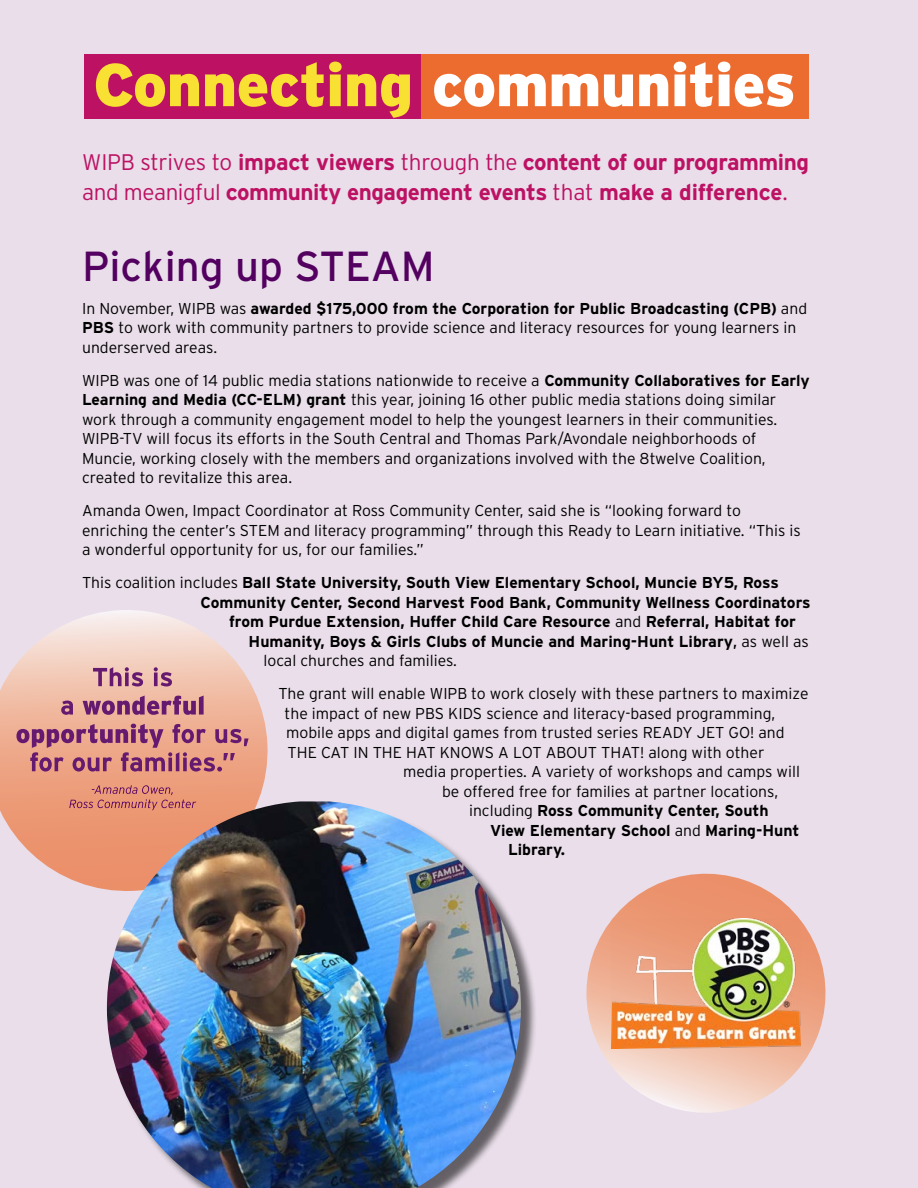
<style>
.page{position:relative;width:918px;height:1188px;background:#e9deea}
.page>*{position:absolute;margin:0;border:0;box-sizing:border-box;transform-origin:0 0}
.t1{font:900 60.3px "PBS Explorer";letter-spacing:-.01em;color:#fff}
.t2{font:42px "PBS Explorer";color:#540060}
.t3{font:700 22.5px/30px "PBS Explorer";letter-spacing:-.02em;color:#bd1163}
.t4{font:300 15.75px/19.5px "PBS Explorer";color:#000}
.t5{font:700 15.75px "PBS Explorer";color:#000}
.s1{color:#f9e133}
.s2{font-weight:300}
.s3{font-weight:700}
.s4{font-weight:400}
</style>
<div class="page">
<div style="left:84px;top:54px;width:338px;height:64px;background:#bd1163"></div>
<div style="left:421px;top:54px;width:388px;height:65px;background:#ec6c2f"></div>
<svg style="left:0;top:610px;width:268px;height:280px"></svg>
<svg style="left:586px;top:873px;width:240px;height:240px"></svg>
<div style="left:109px;top:803px;width:428px;height:385px;background:#000;opacity:.57"></div>
<img style="left:107px;top:801px;width:414px;height:387px">
<img style="left:611px;top:919px;width:190px;height:129px">
<svg style="left:69px;top:785px;width:127px;height:25px;background:#d78573"></svg>
<svg style="left:16px;top:724px;width:233px;height:48px;background:#c57e82"></svg>
<svg style="left:61px;top:696px;width:143px;height:19px;background:#b0708a"></svg>
<svg style="left:93px;top:667px;width:79px;height:19px;background:#be889b"></svg>
<h1 class="t1" style="left:93px;top:50px;width:704px"><span class="s1">Connecting</span> communities</h1>
<h3 class="t3" style="left:82px;top:147px;width:728px"><span class="s2">WIPB strives to</span> impact viewers <span class="s2">through the</span> content of our programming <span class="s2">and meanigful</span> community engagement events <span class="s2">that</span> make a difference<span class="s2">.</span></h3>
<h2 class="t2" style="left:82px;top:243px;width:354px">Picking up STEAM</h2>
<p class="t4" style="left:82px;top:298px;width:727px">In November, WIPB was <span class="s3">awarded $175,000 from the Corporation for Public Broadcasting (CPB)</span> and<br><span class="s3">PBS</span> to work with community partners to provide science and literacy resources for young learners in underserved areas.</p>
<p class="t4" style="left:82px;top:370px;width:729px">WIPB was one of 14 public media stations nationwide to receive a <span class="s3">Community Collaboratives for Early Learning and Media (CC-ELM) grant</span> this year, joining 16 other public media stations doing similar work through a community engagement model to help the youngest learners in their communities.<br>WIPB-TV will focus its efforts in the South Central and Thomas Park/Avondale neighborhoods of Muncie, working closely with the members and organizations involved with the 8twelve Coalition, created to revitalize this area.</p>
<p class="t4" style="left:82px;top:501px;width:720px">Amanda Owen, Impact Coordinator at Ross Community Center, said she is “looking forward to enriching the center’s STEM and literacy programming” through this Ready to Learn initiative. “This is a wonderful opportunity for us, for our families.”</p>
<p class="t5" style="left:82px;top:574px;width:698px"><span class="s2">This coalition includes</span> Ball State University, South View Elementary School, Muncie BY5, Ross</p>
<p class="t5" style="left:201px;top:594px;width:611px">Community Center, Second Harvest Food Bank, Community Wellness Coordinators</p>
<p class="t5" style="left:229px;top:613px;width:568px">from Purdue Extension, Huffer Child Care Resource <span class="s2">and</span> Referral, Habitat for</p>
<p class="t5" style="left:249px;top:633px;width:562px">Humanity, Boys &amp; Girls Clubs of Muncie and Maring-Hunt Library<span class="s4">,</span> <span class="s2">as well as</span></p>
<p class="t4" style="left:264px;top:651px;width:195px">local churches and families.</p>
<p class="t4" style="left:279px;top:684px;width:531px">The grant will enable WIPB to work closely with these partners to maximize</p>
<p class="t4" style="left:285px;top:703px;width:492px">the impact of new PBS KIDS science and literacy-based programming,</p>
<p class="t4" style="left:286px;top:723px;width:500px">mobile apps and digital games from trusted series READY JET GO! and</p>
<p class="t4" style="left:288px;top:742px;width:478px">THE CAT IN THE HAT KNOWS A LOT ABOUT THAT! along with other</p>
<p class="t4" style="left:403px;top:762px;width:398px">media properties. A variety of workshops and camps will</p>
<p class="t4" style="left:442px;top:781px;width:338px">be offered free for families at partner locations,</p>
<p class="t5" style="left:469px;top:802px;width:301px"><span class="s2">including</span> Ross Community Center, South</p>
<p class="t5" style="left:490px;top:822px;width:311px">View Elementary School <span class="s2">and</span> Maring-Hunt</p>
<p class="t5" style="left:508px;top:841px;width:59px">Library.</p>
</div>
